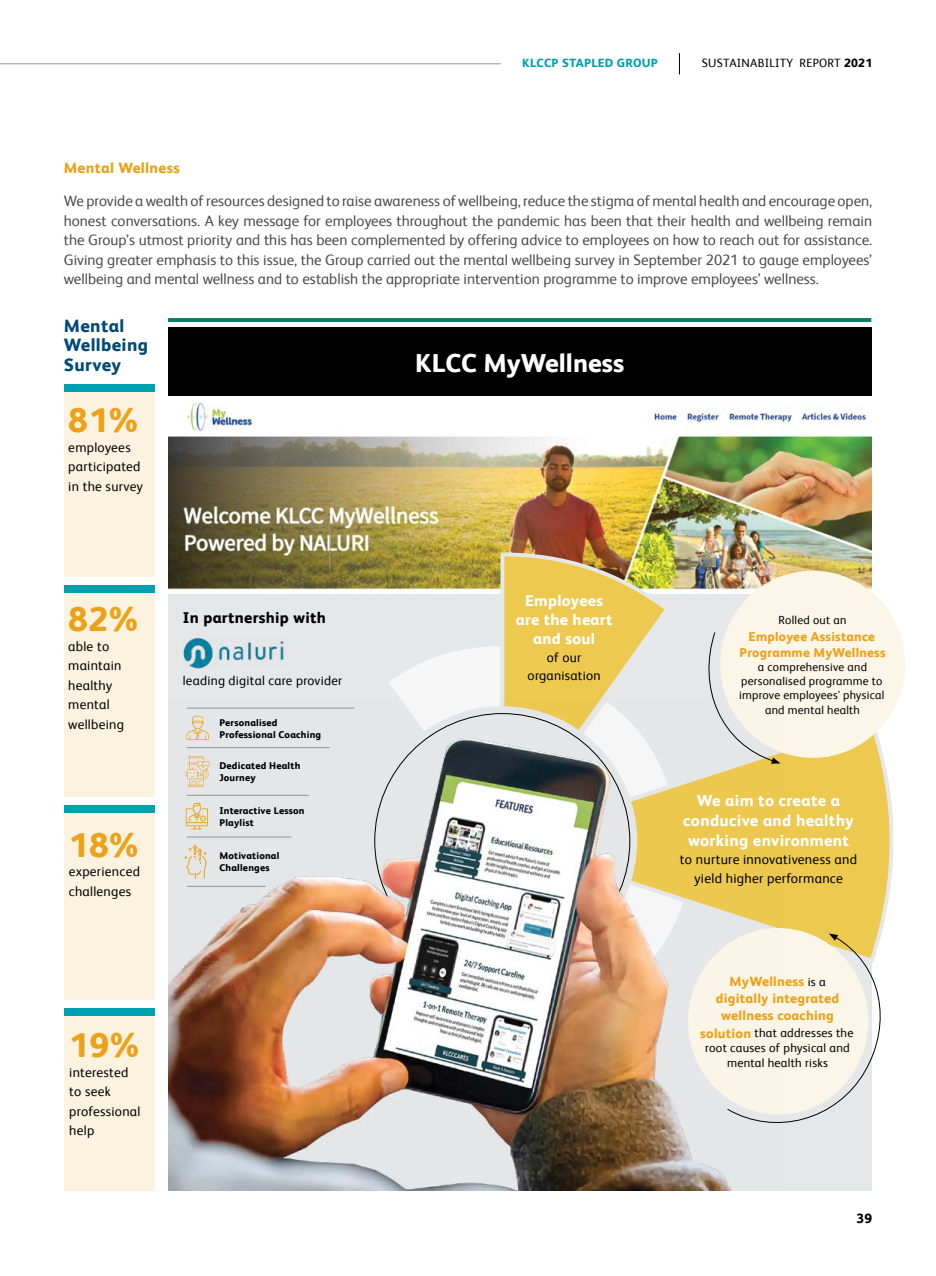
<style>
.page{position:relative;width:936px;height:1276px;background:#fff}
.page>*{position:absolute;margin:0;border:0;box-sizing:border-box;transform-origin:0 0}
.t1{font:800 34.5px "FS Albert Pro";letter-spacing:.02em;color:#eda118}
.t2{font:800 26.1px "FS Albert Pro";color:#fff}
.t3{font:800 18px/19.5px "FS Albert Pro";letter-spacing:.02em;color:#004a77}
.t4{font:800 16.05px/19.8px "FS Albert Pro";letter-spacing:.02em;color:#fff;text-align:center}
.t5{font:800 15.75px/19.4px "FS Albert Pro";letter-spacing:.02em;color:#fff;text-align:center}
.t6{font:800 15.6px "FS Albert Pro";letter-spacing:.02em;color:#000}
.t7{font:15px/19.5px "FS Albert Pro";color:#4d4d4f;text-align:justify}
.t8{font:800 15px "FS Albert Pro";letter-spacing:.02em;color:#eda118}
.t9{font:13.65px/18.6px "FS Albert Pro";letter-spacing:.02em;color:#000;text-align:center}
.t10{font:13.5px/19.5px "FS Albert Pro";letter-spacing:.02em;color:#000}
.t11{font:800 13.5px "FS Albert Pro";color:#000}
.t12{font:800 13.35px/17.1px "FS Albert Pro";letter-spacing:.02em;color:#eda118;text-align:center}
.t13{font:13.2px/18.1px "FS Albert Pro";letter-spacing:.02em;color:#000;text-align:center}
.t14{font:13.05px "FS Albert Pro";letter-spacing:.02em;color:#000}
.t15{font:800 12.9px/16.5px "FS Albert Pro";letter-spacing:.02em;color:#eda118;text-align:center}
.t16{font:12.15px/14.7px "FS Albert Pro";letter-spacing:.02em;color:#000;text-align:center}
.t17{font:12px "FS Albert Pro";letter-spacing:.02em;color:#000}
.t18{font:800 12px "FS Albert Pro";letter-spacing:.02em;color:#00a0b0}
.t19{font:11.7px/14.1px "FS Albert Pro";letter-spacing:.02em;color:#000;text-align:center}
.t20{font:800 9.9px/12px "FS Albert Pro";letter-spacing:.02em;color:#000}
.s1{font-weight:800}
.s2{font-weight:400;font-size:12.15px;color:#000}
.s3{font-weight:800;font-size:13.35px;color:#eda118}
</style>
<div class="page">
<hr style="left:0;top:64px;width:501px;height:1px;background:#939598">
<svg style="left:679px;top:53px;width:1px;height:21px"></svg>
<div style="left:64px;top:384px;width:90px;height:192px;background:#fbf3e0"></div>
<div style="left:64px;top:384px;width:90px;height:7px;background:#00a0b0"></div>
<div style="left:64px;top:585px;width:90px;height:211px;background:#fbf3e0"></div>
<div style="left:64px;top:585px;width:90px;height:7px;background:#00a0b0"></div>
<div style="left:64px;top:805px;width:90px;height:194px;background:#fbf3e0"></div>
<div style="left:64px;top:805px;width:90px;height:8px;background:#00a0b0"></div>
<div style="left:64px;top:1008px;width:90px;height:183px;background:#fbf3e0"></div>
<div style="left:64px;top:1008px;width:90px;height:8px;background:#00a0b0"></div>
<div style="left:168px;top:395px;width:703px;height:796px;background:#e6e7e8"></div>
<img style="left:183px;top:638px;width:101px;height:30px">
<img style="left:168px;top:395px;width:703px;height:199px">
<div style="left:168px;top:327px;width:703px;height:68px;background:#000"></div>
<hr style="left:168px;top:318px;width:703px;height:4px;background:#08826a">
<hr style="left:329px;top:527px;width:1px;height:42px;background:#939598">
<div style="left:720px;top:571px;width:185px;height:187px;background:#fcf6e9;border-radius:50%"></div>
<img style="left:168px;top:707px;width:564px;height:484px">
<img style="left:380px;top:554px;width:513px;height:583px">
<p class="t8" style="left:64px;top:156px;width:118px">Mental Wellness</p>
<p class="t18" style="left:522px;top:53px;width:137px">KLCCP STAPLED GROUP</p>
<p class="t17" style="left:702px;top:54px;width:172px">SUSTAINABILITY REPORT <span class="s1">2021</span></p>
<p class="t7" style="left:64px;top:190px;width:809px">We provide a wealth of resources designed to raise awareness of wellbeing, reduce the stigma of mental health and encourage open, honest conversations. A key message for employees throughout the pandemic has been that their health and wellbeing remain the Group’s utmost priority and this has been complemented by offering advice to employees on how to reach out for assistance.<br>Giving greater emphasis to this issue, the Group carried out the mental wellbeing survey in September 2021 to gauge employees’ wellbeing and mental wellness and to establish the appropriate intervention programme to improve employees’ wellness.</p>
<p class="t3" style="left:64px;top:315px;width:86px">Mental<br>Wellbeing<br>Survey</p>
<h1 class="t1" style="left:68px;top:393px;width:71px">81%</h1>
<p class="t10" style="left:68px;top:436px;width:76px">employees participated in the survey</p>
<h1 class="t1" style="left:68px;top:592px;width:71px">82%</h1>
<p class="t10" style="left:68px;top:635px;width:57px">able to maintain healthy mental wellbeing</p>
<h1 class="t1" style="left:69px;top:817px;width:71px">18%</h1>
<p class="t10" style="left:69px;top:861px;width:73px">experienced challenges</p>
<p class="t6" style="left:183px;top:605px;width:144px">In partnership with</p>
<p class="t14" style="left:183px;top:671px;width:161px">leading digital care provider</p>
<p class="t20" style="left:219px;top:715px;width:103px">Personalised<br>Professional Coaching</p>
<p class="t20" style="left:219px;top:759px;width:82px">Dedicated Health<br>Journey</p>
<p class="t20" style="left:219px;top:804px;width:87px">Interactive Lesson<br>Playlist</p>
<p class="t20" style="left:219px;top:849px;width:62px">Motivational<br>Challenges</p>
<h1 class="t1" style="left:69px;top:1018px;width:71px">19%</h1>
<p class="t10" style="left:69px;top:1061px;width:73px">interested to seek professional help</p>
<h2 class="t2" style="left:415px;top:342px;width:210px">KLCC MyWellness</h2>
<p class="t5" style="left:516px;top:589px;width:98px">Employees are the heart and soul</p>
<p class="t13" style="left:527px;top:648px;width:75px">of our organisation</p>
<p class="t19" style="left:778px;top:612px;width:69px">Rolled out an</p>
<p class="t15" style="left:739px;top:627px;width:148px">Employee Assistance<br>Programme MyWellness</p>
<p class="t19" style="left:739px;top:659px;width:146px">a comprehensive and personalised programme to improve employees' physical and mental health</p>
<p class="t4" style="left:683px;top:789px;width:172px">We aim to create a conducive and healthy working environment</p>
<p class="t9" style="left:680px;top:849px;width:179px">to nurture innovativeness and yield higher performance</p>
<p class="t12" style="left:715px;top:972px;width:125px">MyWellness <span class="s2">is a </span>digitally integrated wellness coaching</p>
<p class="t16" style="left:700px;top:1025px;width:155px"><span class="s3">solution</span> that addresses the root causes of physical and mental health risks</p>
<p class="t11" style="left:856px;top:1207px;width:17px">39</p>
</div>
